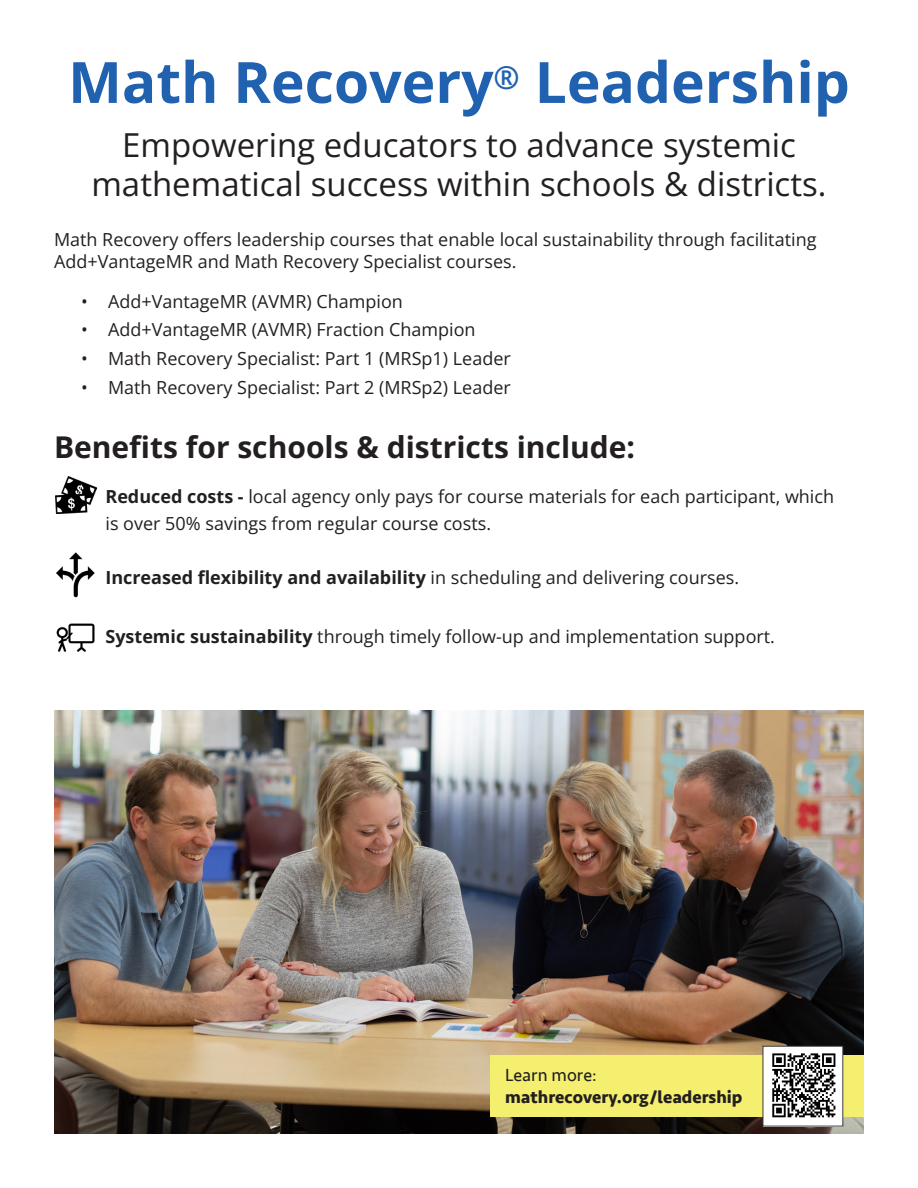
<style>
.page{position:relative;width:918px;height:1188px;background:#fff}
.page>*{position:absolute;margin:0;border:0;box-sizing:border-box;transform-origin:0 0}
.t1{font:700 57px "Open Sans";color:#2062af}
.t2{font:33px/39px "Open Sans";color:#231f20;text-align:center}
.t3{font:700 30px "Open Sans";color:#231f20}
.t4{font:18px/21.6px "Open Sans";color:#231f20}
.t5{font:700 18px "Open Sans";color:#231f20}
.t6{font:700 18px "Seravek";color:#231f20}
.t7{font:18px "Seravek";color:#231f20}
.s1{font-weight:700}
.s2{font-weight:400}
</style>
<div class="page">
<img style="left:54px;top:711px;width:810px;height:423px">
<div style="left:490px;top:1055px;width:374px;height:61px;background:#f4ef6e"></div>
<img style="left:765px;top:1048px;width:76px;height:77px">
<img style="left:56px;top:552px;width:39px;height:46px">
<img style="left:56px;top:623px;width:39px;height:29px">
<img style="left:56px;top:477px;width:40px;height:36px">
<p class="t1" style="left:68px;top:43px;width:783px">Math Recovery<sup>®</sup> Leadership</p>
<p class="t2" style="left:91px;top:125px;width:737px">Empowering educators to advance systemic mathematical success within schools &amp; districts.</p>
<p class="t4" style="left:54px;top:229px;width:764px">Math Recovery offers leadership courses that enable local sustainability through facilitating<br>Add+VantageMR and Math Recovery Specialist courses.</p>
<p class="t4" style="left:81px;top:290px;width:323px">• Add+VantageMR (AVMR) Champion</p>
<p class="t4" style="left:81px;top:319px;width:396px">• Add+VantageMR (AVMR) Fraction Champion</p>
<p class="t4" style="left:81px;top:347px;width:431px">• Math Recovery Specialist: Part 1 (MRSp1) Leader</p>
<p class="t4" style="left:81px;top:376px;width:431px">• Math Recovery Specialist: Part 2 (MRSp2) Leader</p>
<p class="t3" style="left:54px;top:426px;width:583px">Benefits for schools &amp; districts include:</p>
<p class="t4" style="left:105px;top:482px;width:730px;line-height:27px"><span class="s1">Reduced costs -</span> local agency only pays for course materials for each participant, which is over 50% savings from regular course costs.</p>
<p class="t5" style="left:105px;top:565px;width:635px">Increased flexibility and availability <span class="s2">in scheduling and delivering courses.</span></p>
<p class="t4" style="left:105px;top:625px;width:671px"><span class="s1">Systemic sustainability</span> through timely follow-up and implementation support.</p>
<p class="t7" style="left:505px;top:1061px;width:93px">Learn more:</p>
<p class="t6" style="left:505px;top:1082px;width:239px">mathrecovery.org/leadership</p>
</div>
